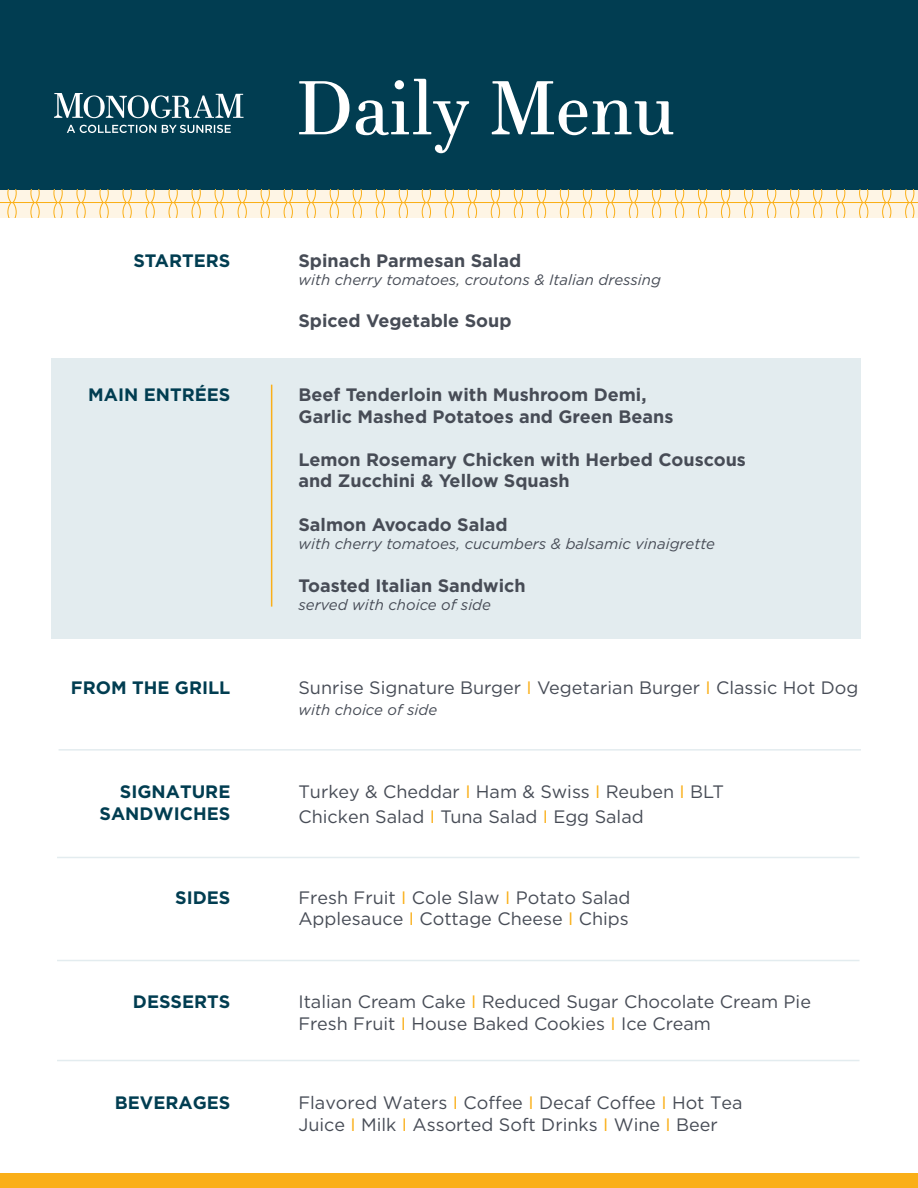
<style>
.page{position:relative;width:918px;height:1188px;background:#fff}
.page>*{position:absolute;margin:0;border:0;box-sizing:border-box;transform-origin:0 0}
.t1{font:73.8px "Essonnes Text";color:#fff}
.t2{font:18px/21.6px "Gotham";color:#474c56}
.t3{font:700 18px/21.6px "Gotham";color:#474c56}
.t4{font:700 18px "Gotham";color:#013d51}
.t5{font:italic 15px "Gotham";color:#474c56}
.s1{color:#faaf18}
</style>
<div class="page">
<div style="left:0;top:0;width:918px;height:202px;background:#013d51"></div>
<div style="left:0;top:1173px;width:918px;height:15px;background:#faaf18"></div>
<div style="left:51px;top:358px;width:810px;height:281px;background:#e3ecef"></div>
<hr style="left:59px;top:749px;width:802px;height:2px;background:#e3ecef">
<hr style="left:271px;top:385px;width:1px;height:222px;background:#faaf18">
<hr style="left:57px;top:857px;width:803px;height:1px;background:#e3ecef">
<hr style="left:57px;top:960px;width:803px;height:1px;background:#e3ecef">
<hr style="left:57px;top:1060px;width:803px;height:1px;background:#e3ecef">
<svg style="left:67px;top:125px;width:164px;height:8px"></svg>
<svg style="left:54px;top:93px;width:190px;height:25px"></svg>
<svg style="left:0;top:190px;width:918px;height:28px;background:#fdeccb"></svg>
<p class="t1" style="left:297px;top:54px;width:380px">Daily Menu</p>
<p class="t4" style="left:134px;top:249px;width:98px">STARTERS</p>
<p class="t3" style="left:298px;top:250px;width:224px">Spinach Parmesan Salad</p>
<p class="t5" style="left:298px;top:271px;width:364px">with cherry tomatoes, croutons &amp; Italian dressing</p>
<p class="t3" style="left:298px;top:310px;width:215px">Spiced Vegetable Soup</p>
<p class="t4" style="left:88px;top:383px;width:144px">MAIN ENTRÉES</p>
<p class="t3" style="left:298px;top:384px;width:350px">Beef Tenderloin with Mushroom Demi,</p>
<p class="t3" style="left:298px;top:405px;width:377px">Garlic Mashed Potatoes and Green Beans</p>
<p class="t3" style="left:298px;top:448px;width:449px">Lemon Rosemary Chicken with Herbed Couscous and Zucchini &amp; Yellow Squash</p>
<p class="t3" style="left:298px;top:513px;width:211px">Salmon Avocado Salad</p>
<p class="t5" style="left:298px;top:534px;width:418px">with cherry tomatoes, cucumbers &amp; balsamic vinaigrette</p>
<p class="t3" style="left:298px;top:574px;width:229px">Toasted Italian Sandwich</p>
<p class="t5" style="left:298px;top:595px;width:194px">served with choice of side</p>
<p class="t4" style="left:71px;top:676px;width:161px">FROM THE GRILL</p>
<p class="t2" style="left:298px;top:676px;width:561px">Sunrise Signature Burger <span class="s1">I</span> Vegetarian Burger <span class="s1">I</span> Classic Hot Dog</p>
<p class="t5" style="left:298px;top:700px;width:140px">with choice of side</p>
<p class="t4" style="left:120px;top:780px;width:112px">SIGNATURE</p>
<p class="t4" style="left:100px;top:801px;width:132px">SANDWICHES</p>
<p class="t2" style="left:298px;top:780px;width:427px">Turkey &amp; Cheddar <span class="s1">I</span> Ham &amp; Swiss <span class="s1">I</span> Reuben <span class="s1">I</span> BLT</p>
<p class="t2" style="left:298px;top:805px;width:347px">Chicken Salad <span class="s1">I</span> Tuna Salad <span class="s1">I</span> Egg Salad</p>
<p class="t4" style="left:175px;top:885px;width:57px">SIDES</p>
<p class="t2" style="left:298px;top:886px;width:334px">Fresh Fruit <span class="s1">I</span> Cole Slaw <span class="s1">I</span> Potato Salad<br>Applesauce <span class="s1">I</span> Cottage Cheese <span class="s1">I</span> Chips</p>
<p class="t4" style="left:133px;top:990px;width:99px">DESSERTS</p>
<p class="t2" style="left:298px;top:991px;width:514px">Italian Cream Cake <span class="s1">I</span> Reduced Sugar Chocolate Cream Pie<br>Fresh Fruit <span class="s1">I</span> House Baked Cookies <span class="s1">I</span> Ice Cream</p>
<p class="t4" style="left:115px;top:1091px;width:117px">BEVERAGES</p>
<p class="t2" style="left:298px;top:1092px;width:446px">Flavored Waters <span class="s1">I</span> Coffee <span class="s1">I</span> Decaf Coffee <span class="s1">I</span> Hot Tea<br>Juice <span class="s1">I</span> Milk <span class="s1">I</span> Assorted Soft Drinks <span class="s1">I</span> Wine <span class="s1">I</span> Beer</p>
</div>
